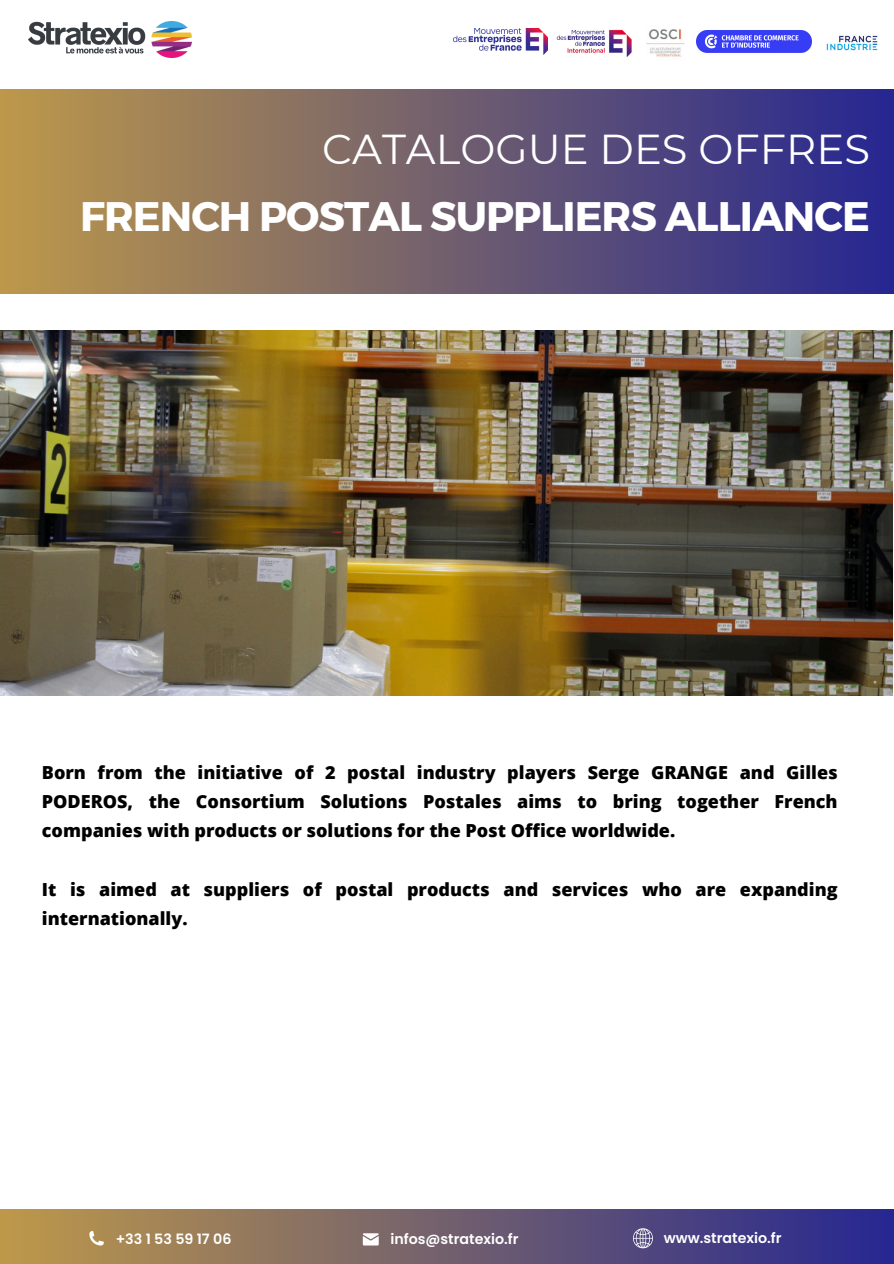
<style>
.page{position:relative;width:894px;height:1264px;background:#fff}
.page>*{position:absolute;margin:0;border:0;box-sizing:border-box;transform-origin:0 0}
.t1{font:41.7px "Montserrat";color:#fff}
.t2{font:700 41.25px "Montserrat";letter-spacing:-.025em;color:#fff}
.t3{font:800 18px/29.2px "Open Sans";color:#000;text-align:justify}
.t4{font:600 14.25px "Poppins";color:#fff}
</style>
<div class="page">
<img style="left:29px;top:21px;width:162px;height:36px">
<img style="left:556px;top:29px;width:75px;height:28px">
<img style="left:646px;top:29px;width:38px;height:28px">
<img style="left:696px;top:31px;width:115px;height:22px">
<img style="left:826px;top:35px;width:52px;height:16px">
<img style="left:454px;top:29px;width:93px;height:26px">
<div style="left:0;top:89px;width:893px;height:204px;background:linear-gradient(to right,#bd984a,#252691)"></div>
<div style="left:0;top:1209px;width:893px;height:54px;background:linear-gradient(to right,#be994a,#262791)"></div>
<svg style="left:89px;top:1230px;width:15px;height:15px"></svg>
<svg style="left:363px;top:1233px;width:15px;height:12px"></svg>
<svg style="left:632px;top:1228px;width:20px;height:20px"></svg>
<img style="left:0;top:330px;width:892px;height:366px">
<h3 class="t1" style="left:322px;top:124px;width:549px">CATALOGUE DES OFFRES</h3>
<h3 class="t2" style="left:80px;top:189px;width:791px">FRENCH POSTAL SUPPLIERS ALLIANCE</h3>
<p class="t3" style="left:42px;top:757px;width:797px">Born from the initiative of 2 postal industry players Serge GRANGE and Gilles PODEROS, the Consortium Solutions Postales aims to bring together French companies with products or solutions for the Post Office worldwide.</p>
<p class="t3" style="left:42px;top:874px;width:797px">It is aimed at suppliers of postal products and services who are expanding internationally.</p>
<p class="t4" style="left:116px;top:1228px;width:117px">+33 1 53 59 17 06</p>
<p class="t4" style="left:390px;top:1228px;width:130px">infos@stratexio.fr</p>
<p class="t4" style="left:663px;top:1228px;width:119px">www.stratexio.fr</p>
</div>
